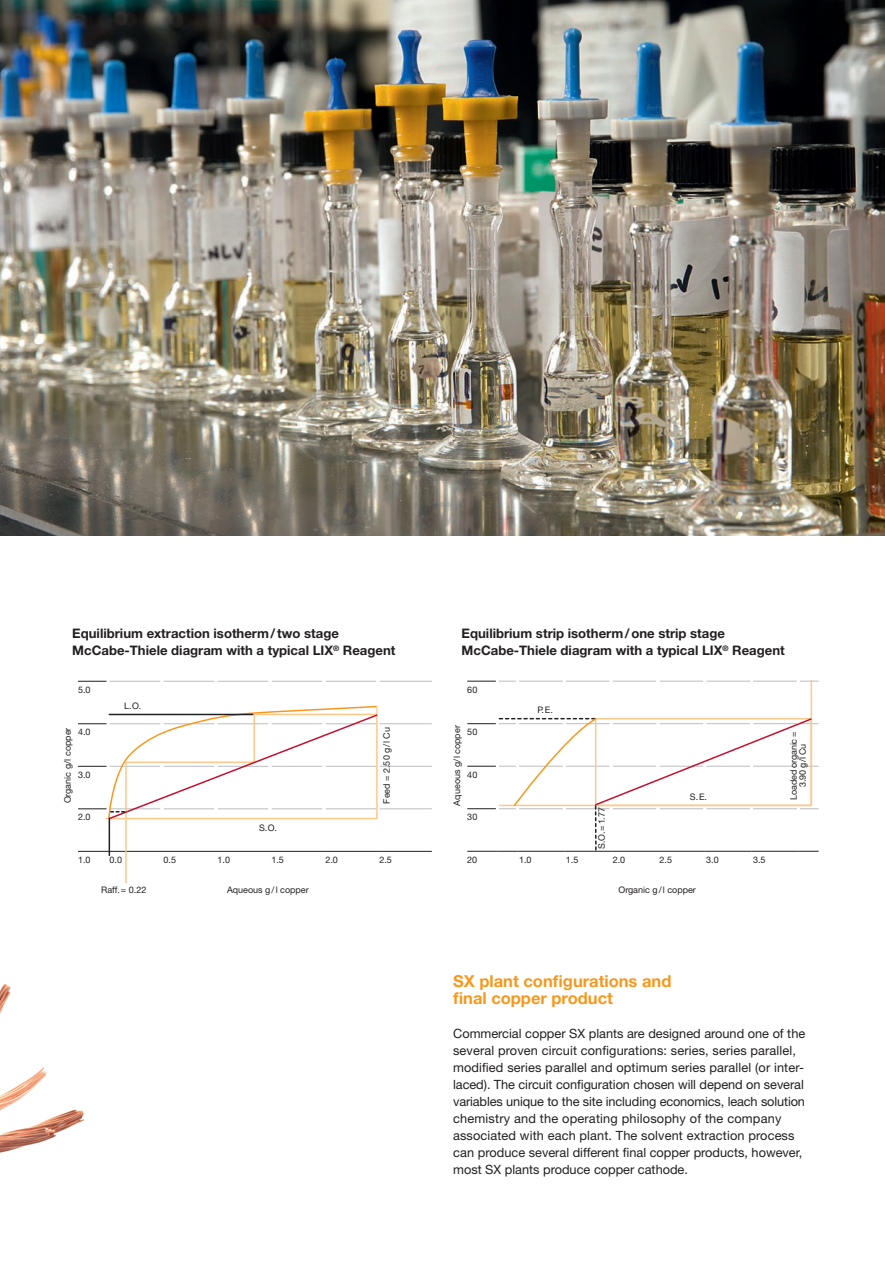
<style>
.page{position:relative;width:885px;height:1263px;background:#fff}
.page>*{position:absolute;margin:0;border:0;box-sizing:border-box;transform-origin:0 0}
.t1{font:700 16.5px/17px "Helvetica Neue";color:#f7981d}
.t2{font:700 13.2px/17px "Helvetica Neue";color:#231f20}
.t3{font:12.75px/17px "Helvetica Neue";color:#231f20}
.t4{font:9px/9px "Helvetica Neue";color:#231f20;text-align:center}
</style>
<div class="page">
<svg style="left:78px;top:680px;width:354px;height:176px"></svg>
<hr style="left:109px;top:681px;width:51px;height:1px;background:#bcbdc0">
<hr style="left:163px;top:681px;width:51px;height:1px;background:#bcbdc0">
<hr style="left:217px;top:681px;width:51px;height:1px;background:#bcbdc0">
<hr style="left:271px;top:681px;width:51px;height:1px;background:#bcbdc0">
<hr style="left:325px;top:681px;width:51px;height:1px;background:#bcbdc0">
<hr style="left:379px;top:681px;width:53px;height:1px;background:#bcbdc0">
<hr style="left:379px;top:723px;width:53px;height:1px;background:#bcbdc0">
<hr style="left:379px;top:766px;width:53px;height:1px;background:#bcbdc0">
<hr style="left:379px;top:808px;width:53px;height:1px;background:#bcbdc0">
<hr style="left:106px;top:681px;width:3px;height:43px;background:#fff">
<hr style="left:160px;top:681px;width:3px;height:43px;background:#fff">
<hr style="left:214px;top:681px;width:3px;height:43px;background:#fff">
<hr style="left:268px;top:681px;width:3px;height:43px;background:#fff">
<hr style="left:322px;top:681px;width:3px;height:43px;background:#fff">
<hr style="left:376px;top:681px;width:3px;height:43px;background:#fff">
<hr style="left:376px;top:724px;width:3px;height:42px;background:#fff">
<hr style="left:376px;top:766px;width:3px;height:43px;background:#fff">
<hr style="left:106px;top:809px;width:3px;height:42px;background:#fff">
<hr style="left:160px;top:809px;width:3px;height:42px;background:#fff">
<hr style="left:214px;top:809px;width:3px;height:42px;background:#fff">
<hr style="left:268px;top:809px;width:3px;height:42px;background:#fff">
<hr style="left:322px;top:809px;width:3px;height:42px;background:#fff">
<hr style="left:376px;top:809px;width:3px;height:42px;background:#fff">
<hr style="left:106px;top:852px;width:3px;height:24px;background:#fff">
<hr style="left:160px;top:852px;width:3px;height:24px;background:#fff">
<hr style="left:214px;top:852px;width:3px;height:24px;background:#fff">
<hr style="left:268px;top:852px;width:3px;height:24px;background:#fff">
<hr style="left:322px;top:852px;width:3px;height:24px;background:#fff">
<hr style="left:376px;top:852px;width:3px;height:24px;background:#fff">
<svg style="left:78px;top:680px;width:31px;height:2px"></svg>
<hr style="left:78px;top:851px;width:30px;height:1px;background:#231f20">
<hr style="left:108px;top:851px;width:54px;height:1px;background:#231f20">
<hr style="left:162px;top:851px;width:54px;height:1px;background:#231f20">
<hr style="left:216px;top:851px;width:54px;height:1px;background:#231f20">
<hr style="left:270px;top:851px;width:54px;height:1px;background:#231f20">
<hr style="left:324px;top:851px;width:54px;height:1px;background:#231f20">
<hr style="left:378px;top:851px;width:54px;height:1px;background:#231f20">
<img style="left:0;top:0;width:884px;height:536px">
<hr style="left:125px;top:819px;width:2px;height:64px;background:#fdc88a">
<svg style="left:78px;top:705px;width:300px;height:115px"></svg>
<hr style="left:109px;top:714px;width:144px;height:1px;background:#231f20">
<hr style="left:109px;top:818px;width:1px;height:37px;background:#231f20">
<svg style="left:467px;top:679px;width:351px;height:173px"></svg>
<img style="left:0;top:984px;width:85px;height:169px">
<p class="t2" style="left:72px;top:624px;width:324px">Equilibrium extraction isotherm/two stage<br>McCabe-Thiele diagram with a typical LIX<sup>®</sup> Reagent</p>
<p class="t4" style="left:78px;top:685px;width:14px">5.0</p>
<p class="t4" style="left:78px;top:727px;width:14px">4.0</p>
<p class="t4" style="left:78px;top:770px;width:14px">3.0</p>
<p class="t4" style="left:78px;top:812px;width:14px">2.0</p>
<p class="t4" style="left:78px;top:855px;width:14px">1.0</p>
<p class="t4" style="left:109px;top:855px;width:14px">0.0</p>
<p class="t4" style="left:163px;top:855px;width:14px">0.5</p>
<p class="t4" style="left:217px;top:855px;width:14px">1.0</p>
<p class="t4" style="left:271px;top:855px;width:14px">1.5</p>
<p class="t4" style="left:325px;top:855px;width:14px">2.0</p>
<p class="t4" style="left:379px;top:855px;width:14px">2.5</p>
<p class="t4" style="left:124px;top:701px;width:19px">L.O.</p>
<p class="t4" style="left:63px;top:803px;width:77px;rotate:-90deg">Organic g/l copper</p>
<p class="t4" style="left:382px;top:803px;width:78px;rotate:-90deg">Feed = 2.50 g/l Cu</p>
<p class="t4" style="left:259px;top:823px;width:20px">S.O.</p>
<p class="t4" style="left:101px;top:885px;width:47px">Raff.= 0.22</p>
<p class="t4" style="left:227px;top:885px;width:83px">Aqueous g/l copper</p>
<p class="t2" style="left:461px;top:624px;width:324px">Equilibrium strip isotherm/one strip stage<br>McCabe-Thiele diagram with a typical LIX<sup>®</sup> Reagent</p>
<p class="t4" style="left:467px;top:685px;width:12px">60</p>
<p class="t4" style="left:467px;top:727px;width:12px">50</p>
<p class="t4" style="left:467px;top:770px;width:12px">40</p>
<p class="t4" style="left:467px;top:812px;width:12px">30</p>
<p class="t4" style="left:467px;top:855px;width:12px">20</p>
<p class="t4" style="left:519px;top:855px;width:14px">1.0</p>
<p class="t4" style="left:566px;top:855px;width:14px">1.5</p>
<p class="t4" style="left:612px;top:855px;width:14px">2.0</p>
<p class="t4" style="left:659px;top:855px;width:14px">2.5</p>
<p class="t4" style="left:706px;top:855px;width:14px">3.0</p>
<p class="t4" style="left:753px;top:855px;width:14px">3.5</p>
<p class="t4" style="left:537px;top:705px;width:17px">P. E.</p>
<p class="t4" style="left:452px;top:805px;width:82px;rotate:-90deg">Aqueous g/l copper</p>
<p class="t4" style="left:689px;top:792px;width:19px">S. E.</p>
<p class="t4" style="left:596px;top:849px;width:43px;rotate:-90deg">S.O.=1.77</p>
<p class="t4" style="left:618px;top:885px;width:79px">Organic g/l copper</p>
<p class="t4" style="left:788px;top:800px;width:70px;rotate:-90deg">Loaded organic =<br>3.90 g/l Cu</p>
<p class="t1" style="left:453px;top:972px;width:220px">SX plant configurations and final copper product</p>
<p class="t3" style="left:453px;top:1024px;width:353px">Commercial copper SX plants are designed around one of the several proven circuit configurations: series, series parallel, modified series parallel and optimum series parallel (or inter&shy;laced). The circuit configuration chosen will depend on several variables unique to the site including economics, leach solution chemistry and the operating philosophy of the company associated with each plant. The solvent extraction process can produce several different final copper products, however, most SX plants produce copper cathode.</p>
</div>
